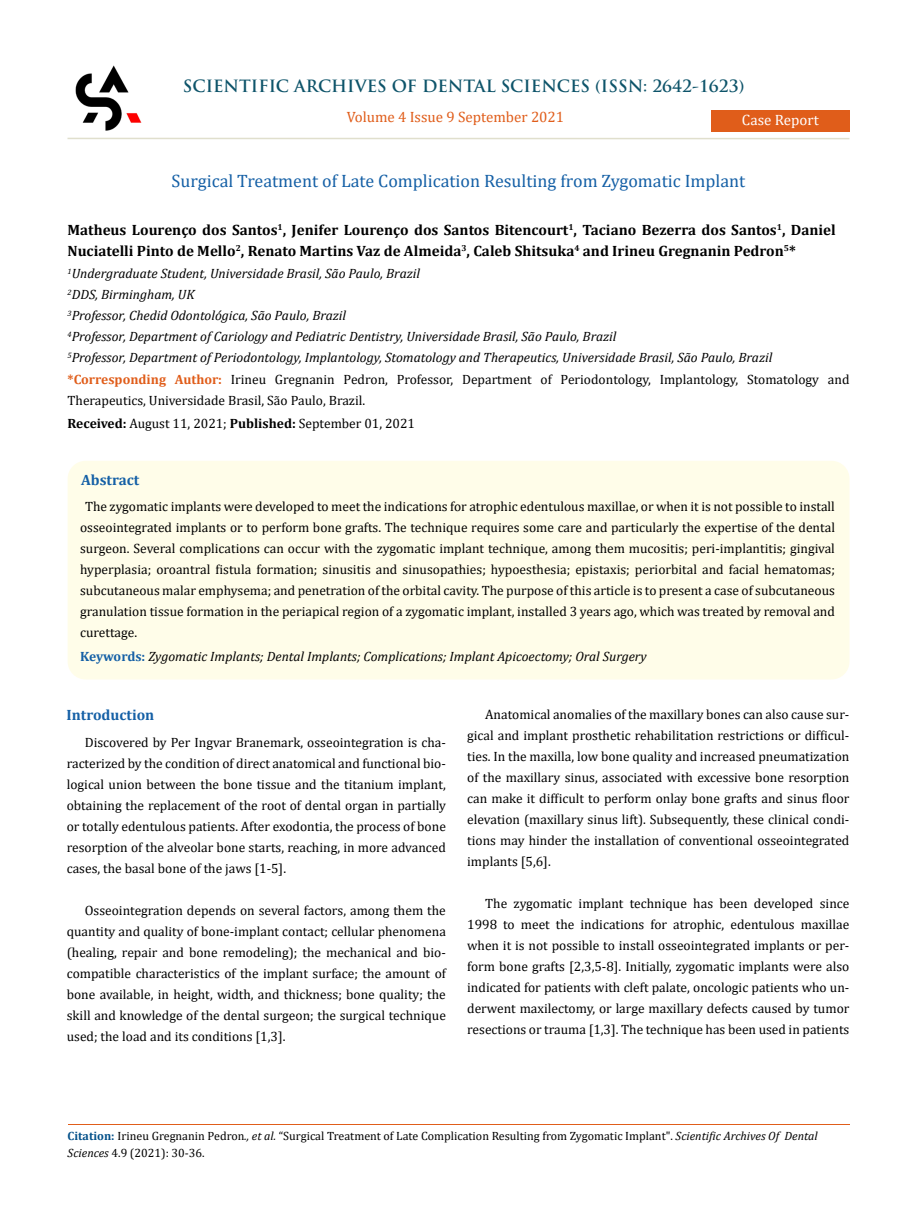
<style>
.page{position:relative;width:917px;height:1224px;background:#fff}
.page>*{position:absolute;margin:0;border:0;box-sizing:border-box;transform-origin:0 0}
.t1{font:18px "Cambria";color:#1560a6}
.t2{font:700 16.5px "Trajan Pro";color:#0e546a}
.t3{font:700 15px/21px "Cambria";color:#000}
.t4{font:15px "Cambria";color:#e05d1a}
.t5{font:700 15px "Cambria";color:#1560a6}
.t6{font:15px "Cambria";color:#fff}
.t7{font:13.5px/21px "Cambria";color:#000;text-align:justify}
.t8{font:italic 13.5px/21.1px "Cambria";color:#000}
.t9{font:12px/16.5px "Cambria";color:#000}
.s1{font-weight:700;font-style:normal;color:#e05d1a}
.s2{font-style:normal}
.s3{font-weight:700}
.s4{font-weight:700;font-style:normal;color:#1560a6}
.s5{font-weight:700;color:#035089}
.s6{font-style:italic}
</style>
<div class="page">
<div style="left:711px;top:110px;width:138px;height:22px;background:#e05d1a"></div>
<img style="left:75px;top:65px;width:66px;height:66px">
<div style="left:68px;top:461px;width:781px;height:219px;background:#fffde9;border-radius:18px"></div>
<hr style="left:67px;top:138px;width:782px;height:1px;background:#e0dfcd">
<hr style="left:68px;top:1124px;width:781px;height:1px;background:#e05d1a">
<p class="t2" style="left:183px;top:76px;width:563px">SCIENTIFIC ARCHIVES OF DENTAL SCIENCES (ISSN: 2642-1623)</p>
<p class="t4" style="left:347px;top:108px;width:219px">Volume 4 Issue 9 September 2021</p>
<p class="t6" style="left:742px;top:111px;width:78px">Case Report</p>
<h1 class="t1" style="left:172px;top:171px;width:575px">Surgical Treatment of Late Complication Resulting from Zygomatic Implant</h1>
<p class="t3" style="left:67px;top:219px;width:769px">Matheus Lourenço dos Santos<sup>1</sup>, Jenifer Lourenço dos Santos Bitencourt<sup>1</sup>, Taciano Bezerra dos Santos<sup>1</sup>, Daniel<br>Nuciatelli Pinto de Mello<sup>2</sup>, Renato Martins Vaz de Almeida<sup>3</sup>, Caleb Shitsuka<sup>4</sup> and Irineu Gregnanin Pedron<sup>5</sup>*</p>
<p class="t8" style="left:67px;top:262px;width:783px"><sup>1</sup>Undergraduate Student, Universidade Brasil, São Paulo, Brazil<br><sup>2</sup>DDS, Birmingham, UK<br><sup>3</sup>Professor, Chedid Odontológica, São Paulo, Brazil<br><sup>4</sup>Professor, Department of Cariology and Pediatric Dentistry, Universidade Brasil, São Paulo, Brazil<br><sup>5</sup>Professor, Department of Periodontology, Implantology, Stomatology and Therapeutics, Universidade Brasil, São Paulo, Brazil <span class="s1">*Corresponding Author:</span> <span class="s2">Irineu Gregnanin Pedron, Professor, Department of Periodontology, Implantology, Stomatology and Therapeutics, Universidade Brasil, São Paulo, Brazil.</span></p>
<p class="t7" style="left:68px;top:413px;width:349px"><span class="s3">Received:</span> August 11, 2021; <span class="s3">Published:</span> September 01, 2021</p>
<p class="t5" style="left:81px;top:470px;width:60px">Abstract</p>
<p class="t7" style="left:80px;top:496px;width:756px;text-indent:5px">The zygomatic implants were developed to meet the indications for atrophic edentulous maxillae, or when it is not possible to install osseointegrated implants or to perform bone grafts. The technique requires some care and particularly the expertise of the dental surgeon. Several complications can occur with the zygomatic implant technique, among them mucositis; peri-implantitis; gingival hyperplasia; oroantral fistula formation; sinusitis and sinusopathies; hypoesthesia; epistaxis; periorbital and facial hematomas; subcutaneous malar emphysema; and penetration of the orbital cavity. The purpose of this article is to present a case of subcutaneous granulation tissue formation in the periapical region of a zygomatic implant, installed 3 years ago, which was treated by removal and curettage.</p>
<p class="t8" style="left:80px;top:645px;width:568px"><span class="s4">Keywords:</span> Zygomatic Implants; Dental Implants; Complications; Implant Apicoectomy; Oral Surgery</p>
<p class="t5" style="left:67px;top:704px;width:89px">Introduction</p>
<p class="t7" style="left:67px;top:732px;width:380px;text-indent:18px">Discovered by Per Ingvar Branemark, osseointegration is cha&shy;racterized by the condition of direct anatomical and functional bio&shy;logical union between the bone tissue and the titanium implant, obtaining the replacement of the root of dental organ in partially or totally edentulous patients. After exodontia, the process of bone resorption of the alveolar bone starts, reaching, in more advanced cases, the basal bone of the jaws [1-5].</p>
<p class="t7" style="left:67px;top:900px;width:380px;text-indent:18px">Osseointegration depends on several factors, among them the quantity and quality of bone-implant contact; cellular phenomena (healing, repair and bone remodeling); the mechanical and bio&shy;compatible characteristics of the implant surface; the amount of bone available, in height, width, and thickness; bone quality; the skill and knowledge of the dental surgeon; the surgical technique used; the load and its conditions [1,3].</p>
<p class="t7" style="left:467px;top:704px;width:384px;text-indent:18px">Anatomical anomalies of the maxillary bones can also cause sur&shy;gical and implant prosthetic rehabilitation restrictions or difficul&shy;ties. In the maxilla, low bone quality and increased pneumatization of the maxillary sinus, associated with excessive bone resorption can make it difficult to perform onlay bone grafts and sinus floor elevation (maxillary sinus lift). Subsequently, these clinical condi&shy;tions may hinder the installation of conventional osseointegrated implants [5,6].</p>
<p class="t7" style="left:467px;top:893px;width:384px;text-indent:18px">The zygomatic implant technique has been developed since 1998 to meet the indications for atrophic, edentulous maxillae when it is not possible to install osseointegrated implants or per&shy;form bone grafts [2,3,5-8]. Initially, zygomatic implants were also indicated for patients with cleft palate, oncologic patients who un&shy;derwent maxilectomy, or large maxillary defects caused by tumor resections or trauma [1,3]. The technique has been used in patients</p>
<p class="t9" style="left:68px;top:1128px;width:751px"><span class="s5">Citation:</span> Irineu Gregnanin Pedron<span class="s6">., et al.</span> “Surgical Treatment of Late Complication Resulting from Zygomatic Implant". <span class="s6">Scientific Archives Of Dental<br>Sciences</span> 4.9 (2021): 30-36.</p>
</div>
